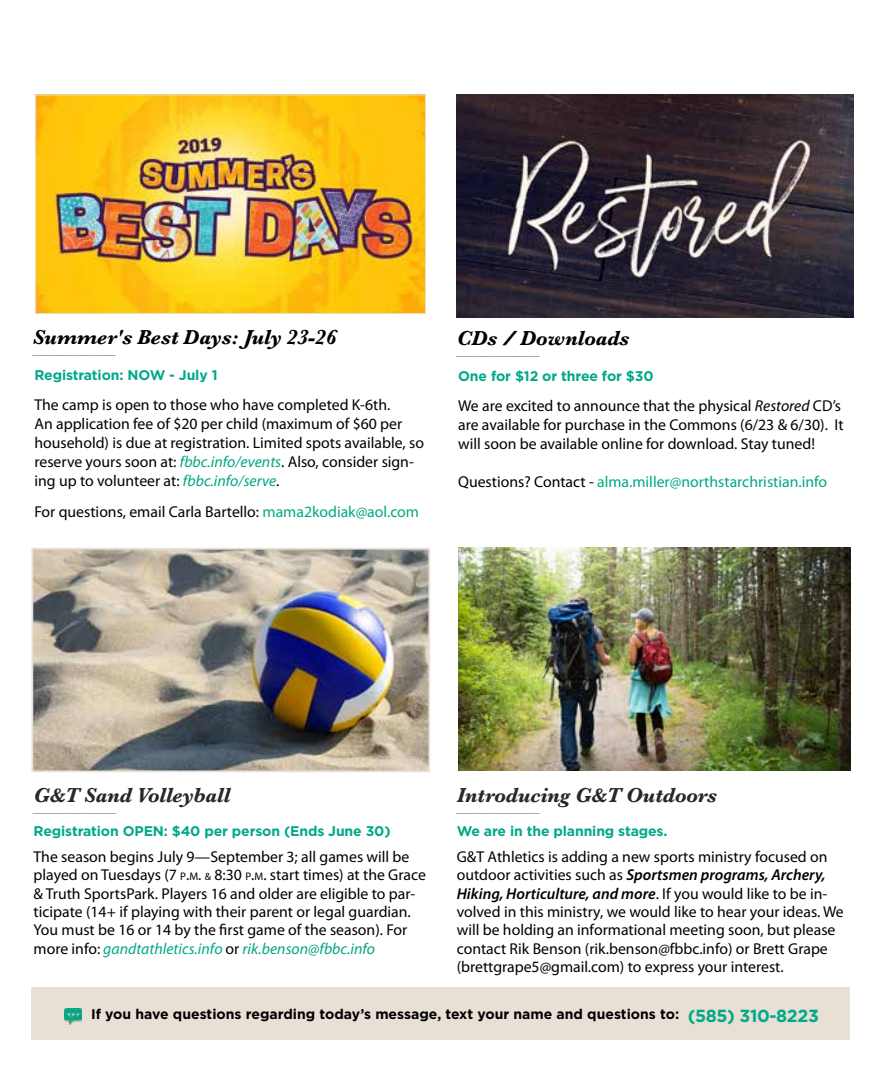
<style>
.page{position:relative;width:882px;height:1071px;background:#fff}
.page>*{position:absolute;margin:0;border:0;box-sizing:border-box;transform-origin:0 0}
.t1{font:italic 700 21px "Baskerville";letter-spacing:-.01em;color:#282727}
.t2{font:italic 700 21px "Baskerville";letter-spacing:-.01em;color:#000}
.t3{font:15.75px/18.4px "Myriad Pro";color:#000101}
.t4{font:15.75px/18.9px "Myriad Pro";color:#000}
.t5{font:15.75px "Myriad Pro";color:#00a881}
.t6{font:italic 700 15.75px "Baskerville";color:#939598}
.t7{font:700 14px "Gotham";letter-spacing:-.01em;color:#00a988}
.t8{font:700 14px "Gotham";color:#000}
.s1{font-style:italic;color:#00a881}
.s2{color:#00a881}
.s3{font-style:italic}
.s4{color:#000}
.s5{font-size:11.03px}
.s6{font-style:inherit}
.s7{font-size:10.5px}
.s8{font-style:italic;color:#00a988}
.s9{font-weight:600;font-style:italic}
.s10{font-size:17.5px;color:#00a988}
</style>
<div class="page">
<div style="left:32px;top:987px;width:818px;height:53px;background:#e8e0d5"></div>
<img style="left:65px;top:1008px;width:17px;height:17px">
<img style="left:35px;top:551px;width:392px;height:218px">
<div style="left:32px;top:548px;width:398px;height:224px;border:2px solid #e8e0d7"></div>
<img style="left:37px;top:96px;width:387px;height:216px">
<div style="left:35px;top:94px;width:391px;height:220px;border:1px solid #e8e0d7"></div>
<img style="left:457px;top:94px;width:397px;height:223px">
<img style="left:458px;top:548px;width:392px;height:222px">
<h1 class="t2" style="left:33px;top:323px;width:305px">Summer's Best Days: July 23-26</h1>
<p class="t6" style="left:33px;top:338px;width:85px">___________</p>
<h1 class="t2" style="left:457px;top:324px;width:174px">CDs / Downloads</h1>
<p class="t6" style="left:457px;top:339px;width:85px">___________</p>
<p class="t7" style="left:34px;top:367px;width:185px">Registration: NOW - July 1</p>
<p class="t7" style="left:458px;top:368px;width:197px">One for $12 or three for $30</p>
<p class="t4" style="left:34px;top:395px;width:391px">The camp is open to those who have completed K-6th.<br>An application fee of $20 per child (maximum of $60 per household) is due at registration. Limited spots available, so reserve yours soon at: <span class="s1">fbbc.info/events</span>. Also, consider sign&shy;ing up to volunteer at: <span class="s1">fbbc.info/serve</span>.</p>
<p class="t4" style="left:34px;top:502px;width:386px">For questions, email Carla Bartello: <span class="s2">mama2kodiak@aol.com</span></p>
<p class="t4" style="left:458px;top:396px;width:387px">We are excited to announce that the physical <span class="s3">Restored</span> CD’s are available for purchase in the Commons (6/23 &amp; 6/30). It will soon be available online for download. Stay tuned!</p>
<p class="t5" style="left:458px;top:472px;width:371px"><span class="s4">Questions? Contact -</span> alma.miller@northstarchristian.info</p>
<h1 class="t1" style="left:34px;top:781px;width:198px">G&amp;T Sand Volleyball</h1>
<p class="t6" style="left:34px;top:796px;width:85px">___________</p>
<p class="t3" style="left:34px;top:847px;width:394px">The season begins July 9—September 3; all games will be played on Tuesdays (7 <span class="s5">p</span><span class="s6">.</span><span class="s5">m</span><span class="s6">.</span> <span class="s7">&amp;</span> 8:30 <span class="s5">p</span><span class="s6">.</span><span class="s5">m</span><span class="s6">.</span> start times) at the Grace &amp; Truth SportsPark. Players 16 and older are eligible to par&shy;ticipate (14+ if playing with their parent or legal guardian.<br>You must be 16 or 14 by the first game of the season). For more info: <span class="s8">gandtathletics.info</span> <span class="s4">or</span> <span class="s1">rik.benson@fbbc.info</span></p>
<p class="t7" style="left:34px;top:823px;width:358px">Registration OPEN: $40 per person (Ends June 30)</p>
<h1 class="t1" style="left:457px;top:781px;width:262px">Introducing G&amp;T Outdoors</h1>
<p class="t6" style="left:457px;top:796px;width:85px">___________</p>
<p class="t3" style="left:457px;top:847px;width:389px">G&amp;T Athletics is adding a new sports ministry focused on outdoor activities such as <span class="s9">Sportsmen programs, Archery, Hiking, Horticulture, and more</span>. If you would like to be in&shy;volved in this ministry, we would like to hear your ideas. We will be holding an informational meeting soon, but please contact Rik Benson (rik.benson@fbbc.info) or Brett Grape (brettgrape5@gmail.com) to express your interest.</p>
<p class="t7" style="left:457px;top:823px;width:212px">We are in the planning stages.</p>
<p class="t8" style="left:91px;top:1006px;width:729px">If you have questions regarding today’s message, text your name and questions to: <span class="s10">(585) 310-8223</span></p>
</div>
